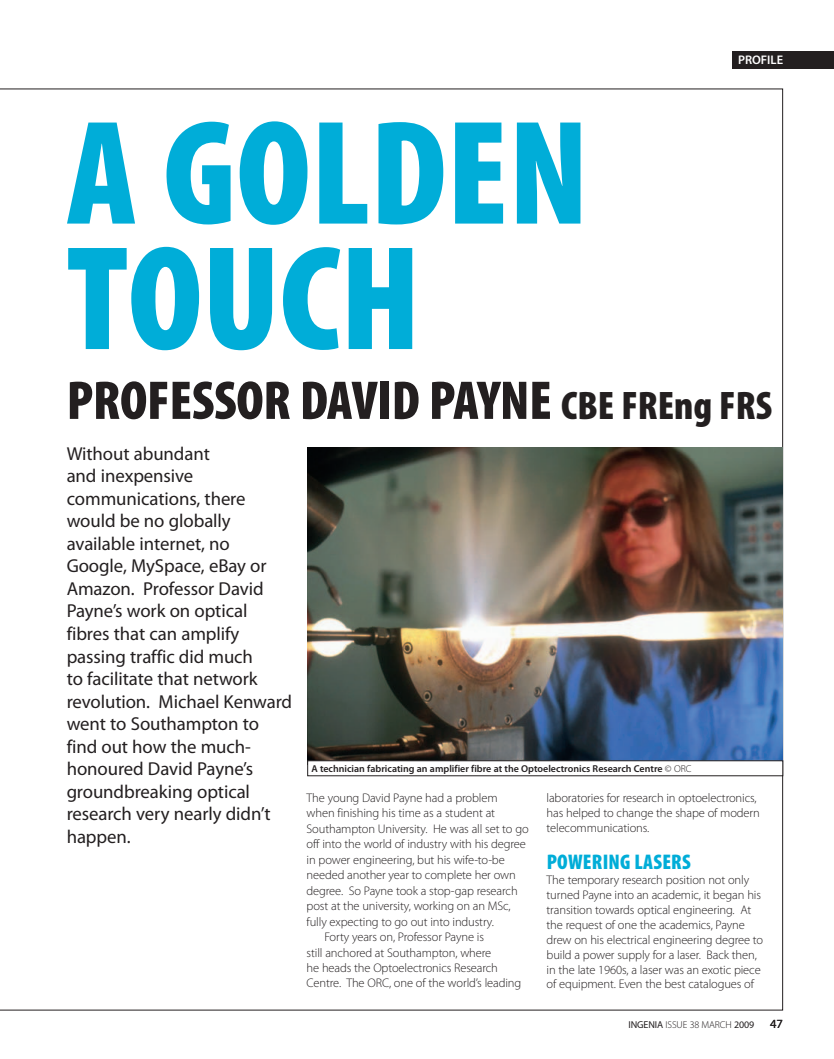
<style>
.page{position:relative;width:834px;height:1059px;background:#fff}
.page>*{position:absolute;margin:0;border:0;box-sizing:border-box;transform-origin:0 0}
.t1{font:900 condensed 149.75px/125.4px "Myriad Pro";color:#00add8}
.t2{font:900 condensed 55px "Myriad Pro";letter-spacing:-.005em;color:#231f20}
.t3{font:900 condensed 21.25px "Myriad Pro";letter-spacing:.01em;color:#00add8}
.t4{font:18.75px/22.5px "Myriad Pro";letter-spacing:-.005em;color:#231f20}
.t5{font:300 12.5px/14.9px "Myriad Pro";letter-spacing:-.01em;color:#231f20}
.t6{font:600 12.5px "Myriad Pro";color:#fff}
.t7{font:12.5px "Myriad Pro";color:#231f20}
.t8{font:600 10px "Myriad Pro";color:#231f20}
.t9{font:300 10px "Myriad Pro";letter-spacing:-.01em;color:#231f20}
.s1{font-size:40px}
.s2{font-weight:300}
.s3{font-weight:400}
</style>
<div class="page">
<img style="left:307px;top:447px;width:475px;height:313px">
<div style="left:307px;top:760px;width:475px;height:16px;border:1px solid #231f20"></div>
<div style="left:731px;top:51px;width:102px;height:18px;background:#231f20"></div>
<p class="t6" style="left:738px;top:55px;width:47px">PROFILE</p>
<p class="t1" style="left:67px;top:125px;width:523px">A GOLDEN<br>TOUCH</p>
<p class="t2" style="left:67px;top:381px;width:706px">PROFESSOR DAVID PAYNE <span class="s1">CBE FREng FRS</span></p>
<p class="t4" style="left:67px;top:444px;width:227px">Without abundant<br>and inexpensive communications, there would be no globally available internet, no<br>Google, MySpace, eBay or<br>Amazon. Professor David<br>Payne’s work on optical fibres that can amplify passing traffic did much<br>to facilitate that network revolution. Michael Kenward went to Southampton to find out how the much&shy;honoured David Payne’s groundbreaking optical research very nearly didn’t happen.</p>
<p class="t8" style="left:311px;top:764px;width:381px">A technician fabricating an amplifier fibre at the Optoelectronics Research Centre <span class="s2">© ORC</span></p>
<p class="t5" style="left:546px;top:791px;width:215px">laboratories for research in optoelectronics, has helped to change the shape of modern telecommunications.</p>
<p class="t3" style="left:546px;top:854px;width:145px">POWERING LASERS</p>
<p class="t5" style="left:546px;top:873px;width:218px">The temporary research position not only turned Payne into an academic, it began his transition towards optical engineering. At the request of one the academics, Payne drew on his electrical engineering degree to build a power supply for a laser. Back then, in the late 1960s, a laser was an exotic piece of equipment. Even the best catalogues of</p>
<p class="t9" style="left:628px;top:1020px;width:127px"><span class="s3">INGENIA</span> ISSUE 38 MARCH <span class="s3">2009</span></p>
<p class="t7" style="left:770px;top:1019px;width:14px">47</p>
<p class="t5" style="left:306px;top:791px;width:192px">The young David Payne had a problem</p>
<p class="t5" style="left:306px;top:806px;width:190px">when finishing his time as a student at</p>
<p class="t5" style="left:306px;top:822px;width:223px">Southampton University. He was all set to go</p>
<p class="t5" style="left:306px;top:837px;width:221px">off into the world of industry with his degree</p>
<p class="t5" style="left:306px;top:853px;width:199px">in power engineering, but his wife-to-be</p>
<p class="t5" style="left:306px;top:868px;width:211px">needed another year to complete her own</p>
<p class="t5" style="left:306px;top:884px;width:212px">degree. So Payne took a stop-gap research</p>
<p class="t5" style="left:306px;top:899px;width:205px">post at the university, working on an MSc,</p>
<p class="t5" style="left:306px;top:915px;width:189px">fully expecting to go out into industry.</p>
<p class="t5" style="left:324px;top:930px;width:161px">Forty years on, Professor Payne is</p>
<p class="t5" style="left:306px;top:945px;width:186px">still anchored at Southampton, where</p>
<p class="t5" style="left:306px;top:961px;width:193px">he heads the Optoelectronics Research</p>
<p class="t5" style="left:306px;top:976px;width:216px">Centre. The ORC, one of the world’s leading</p>
</div>
